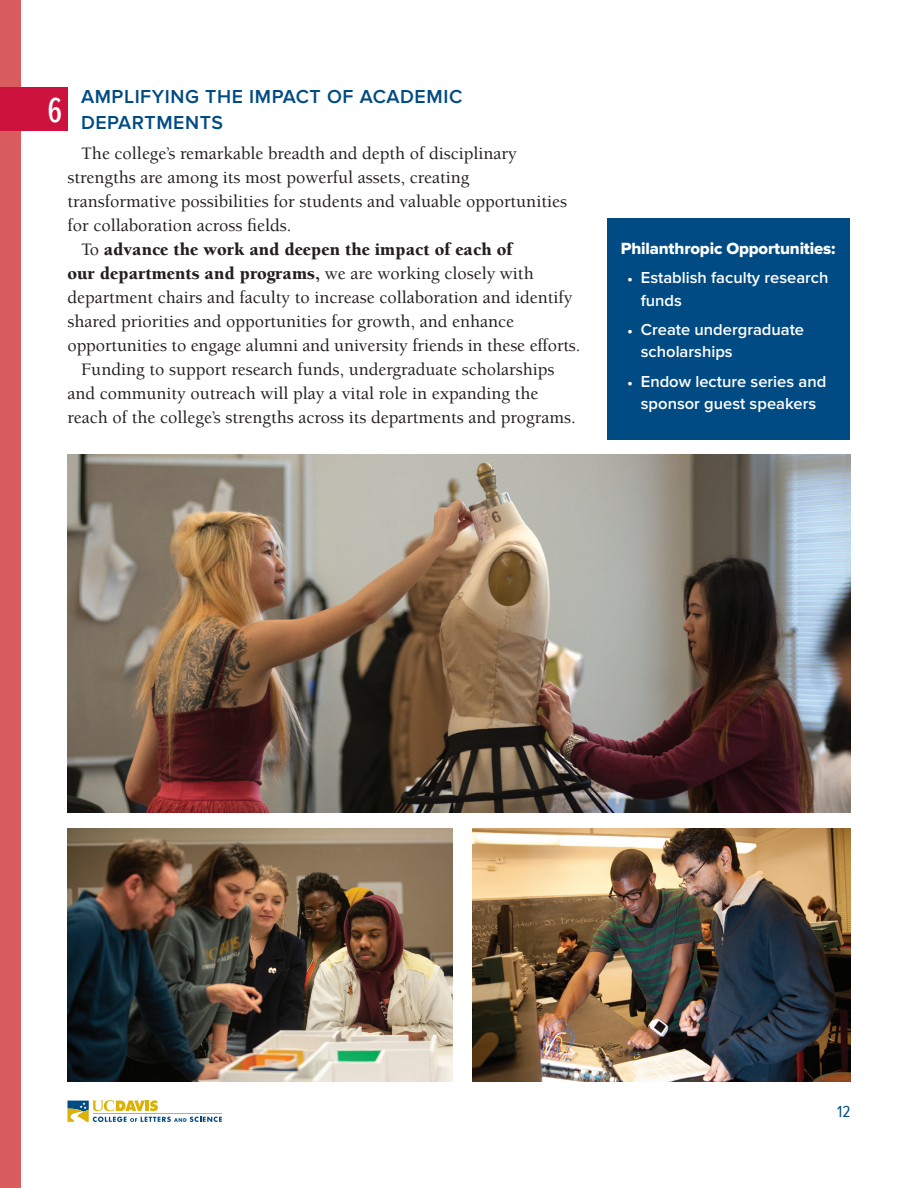
<style>
.page{position:relative;width:918px;height:1188px;background:#fff}
.page>*{position:absolute;margin:0;border:0;box-sizing:border-box;transform-origin:0 0}
.t1{font:500 36px "Proxima Nova Ex Cn";color:#fff}
.t2{font:600 19.5px/25.5px "Proxima Nova";letter-spacing:.03em;color:#004b84}
.t3{font:500 18px "Berkeley Std";color:#231f20}
.t4{font:900 18px "Berkeley Std";color:#231f20}
.t5{font:16.8px "Proxima Nova Extrabld";letter-spacing:-.01em;color:#fff}
.t6{font:600 16.5px/22.5px "Proxima Nova";color:#fff}
.t7{font:16.5px "Proxima Nova Cond";color:#004b84}
.s1{font-weight:500}
.s2{font-family:"Berkeley Std";font-weight:900;font-size:10.5px}
</style>
<div class="page">
<svg style="left:67px;top:1100px;width:155px;height:22px"></svg>
<div style="left:0;top:0;width:20px;height:1188px;background:#d95d5e"></div>
<div style="left:608px;top:218px;width:242px;height:221px;background:#004b84"></div>
<div style="left:0;top:88px;width:68px;height:43px;background:#cd123d"></div>
<img style="left:68px;top:455px;width:782px;height:357px">
<img style="left:68px;top:829px;width:385px;height:253px">
<img style="left:472px;top:829px;width:378px;height:253px">
<p class="t2" style="left:81px;top:85px;width:383px">AMPLIFYING THE IMPACT OF ACADEMIC<br>DEPARTMENTS</p>
<p class="t3" style="left:81px;top:144px;width:437px">The college’s remarkable breadth and depth of disciplinary</p>
<p class="t3" style="left:68px;top:168px;width:404px">strengths are among its most powerful assets, creating</p>
<p class="t3" style="left:68px;top:192px;width:501px">transformative possibilities for students and valuable opportunities</p>
<p class="t3" style="left:68px;top:216px;width:225px">for collaboration across fields.</p>
<p class="t4" style="left:81px;top:240px;width:433px"><span class="s1">To</span> advance the work and deepen the impact of each of</p>
<p class="t4" style="left:68px;top:264px;width:468px">our departments and programs, <span class="s1">we are working closely with</span></p>
<p class="t3" style="left:68px;top:288px;width:507px">department chairs and faculty to increase collaboration and identify</p>
<p class="t3" style="left:68px;top:312px;width:448px">shared priorities and opportunities for growth, and enhance</p>
<p class="t3" style="left:68px;top:336px;width:515px">opportunities to engage alumni and university friends in these efforts.</p>
<p class="t3" style="left:81px;top:360px;width:475px">Funding to support research funds, undergraduate scholarships</p>
<p class="t3" style="left:68px;top:384px;width:472px">and community outreach will play a vital role in expanding the</p>
<p class="t3" style="left:68px;top:408px;width:510px">reach of the college’s strengths across its departments and programs.</p>
<h1 class="t1" style="left:48px;top:84px;width:16px">6</h1>
<p class="t5" style="left:621px;top:239px;width:216px">Philanthropic Opportunities:</p>
<p class="t6" style="left:641px;top:267px;width:189px;text-indent:-14px"><span class="s2">•</span> Establish faculty research funds</p>
<p class="t6" style="left:641px;top:319px;width:165px;text-indent:-14px"><span class="s2">•</span> Create undergraduate scholarships</p>
<p class="t6" style="left:627px;top:371px;width:200px;text-align:center"><span class="s2">•</span> Endow lecture series and sponsor guest speakers</p>
<p class="t7" style="left:837px;top:1100px;width:15px">12</p>
</div>
